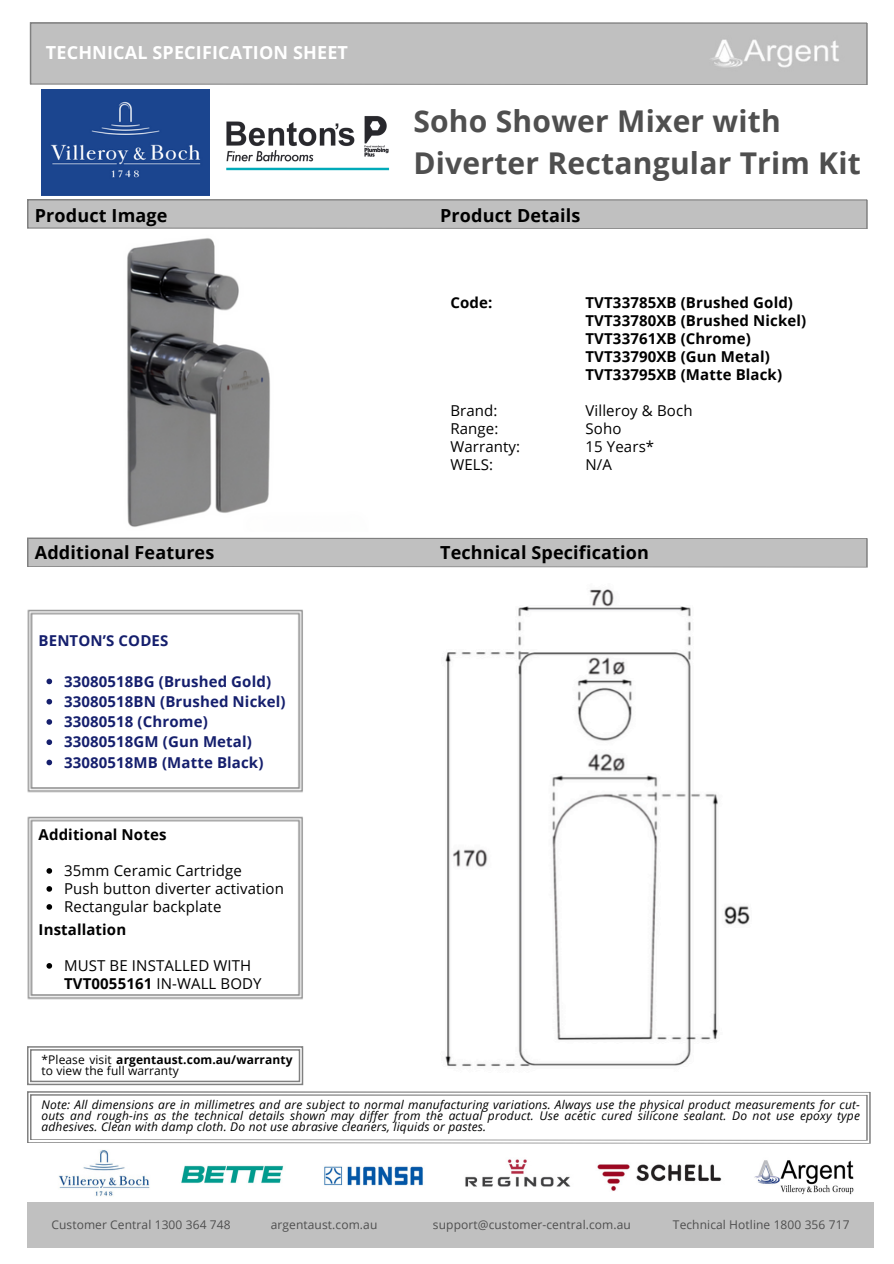
<style>
.page{position:relative;width:894px;height:1264px;background:#fff}
.page>*{position:absolute;margin:0;border:0;box-sizing:border-box;transform-origin:0 0}
.t1{font:700 30px/41.7px "Open Sans";letter-spacing:.01em;color:#4f4f4f}
.t2{font:700 18px "Open Sans";letter-spacing:.01em;color:#000}
.t3{font:700 18px "Open Sans";letter-spacing:.01em;color:#fff}
.t4{font:15px/18px "Open Sans";letter-spacing:.01em;color:#000}
.t5{font:700 15px/18px "Open Sans";letter-spacing:.01em;color:#000}
.t6{font:700 15px "Open Sans";letter-spacing:.01em;color:#151f6d}
.t7{font:italic 12px/11.2px "Open Sans";letter-spacing:.015em;color:#000;text-align:justify}
.t8{font:12px "Open Sans";letter-spacing:.01em;color:#4f4f4f}
.t9{font:12px/11.2px "Open Sans";letter-spacing:.01em;color:#000}
.s1{font-weight:700}
</style>
<div class="page">
<svg style="left:30px;top:22px;width:837px;height:63px;fill:#bababa"></svg>
<div style="left:33px;top:25px;width:831px;height:56px;background:#c0c0c0"></div>
<svg style="left:27px;top:199px;width:840px;height:30px"></svg>
<div style="left:27px;top:1202px;width:846px;height:45px;background:#c0c0c0"></div>
<img style="left:27px;top:609px;width:276px;height:184px">
<svg style="left:27px;top:537px;width:840px;height:30px"></svg>
<svg style="left:27px;top:1091px;width:843px;height:52px"></svg>
<svg style="left:27px;top:1046px;width:276px;height:39px"></svg>
<img style="left:58px;top:1150px;width:92px;height:46px">
<img style="left:181px;top:1165px;width:103px;height:18px">
<img style="left:324px;top:1166px;width:99px;height:20px">
<img style="left:465px;top:1159px;width:106px;height:28px">
<img style="left:597px;top:1164px;width:125px;height:27px">
<img style="left:754px;top:1160px;width:100px;height:35px">
<img style="left:41px;top:89px;width:168px;height:106px">
<img style="left:226px;top:116px;width:164px;height:55px">
<img style="left:27px;top:816px;width:276px;height:184px">
<img style="left:127px;top:238px;width:143px;height:289px">
<img style="left:445px;top:589px;width:305px;height:477px">
<svg style="left:46px;top:678px;width:6px;height:6px"></svg>
<svg style="left:46px;top:699px;width:6px;height:5px"></svg>
<svg style="left:46px;top:719px;width:6px;height:5px"></svg>
<svg style="left:46px;top:739px;width:6px;height:6px"></svg>
<svg style="left:46px;top:759px;width:6px;height:6px"></svg>
<svg style="left:46px;top:868px;width:6px;height:5px"></svg>
<svg style="left:46px;top:886px;width:6px;height:5px"></svg>
<svg style="left:46px;top:904px;width:6px;height:5px"></svg>
<svg style="left:46px;top:963px;width:6px;height:5px"></svg>
<h4 class="t3" style="left:46px;top:40px;width:303px">TECHNICAL SPECIFICATION SHEET</h4>
<p class="t2" style="left:35px;top:202px;width:134px">Product Image</p>
<p class="t2" style="left:35px;top:540px;width:181px">Additional Features</p>
<p class="t6" style="left:39px;top:630px;width:131px">BENTON’S CODES</p>
<p class="t6" style="left:64px;top:670px;width:208px">33080518BG (Brushed Gold)</p>
<p class="t6" style="left:64px;top:690px;width:223px">33080518BN (Brushed Nickel)</p>
<p class="t6" style="left:64px;top:711px;width:145px">33080518 (Chrome)</p>
<h5 class="t6" style="left:64px;top:731px;width:189px">33080518GM (Gun Metal)</h5>
<p class="t6" style="left:64px;top:751px;width:201px">33080518MB (Matte Black)</p>
<p class="t5" style="left:39px;top:825px;width:129px">Additional Notes</p>
<p class="t4" style="left:64px;top:861px;width:179px">35mm Ceramic Cartridge</p>
<h5 class="t4" style="left:64px;top:879px;width:221px">Push button diverter activation</h5>
<p class="t4" style="left:64px;top:897px;width:159px">Rectangular backplate</p>
<p class="t5" style="left:39px;top:920px;width:89px">Installation</p>
<p class="t4" style="left:64px;top:956px;width:199px">MUST BE INSTALLED WITH<br><span class="s1">TVT0055161</span> IN-WALL BODY</p>
<p class="t9" style="left:41px;top:1053px;width:252px">*Please visit <span class="s1">argentaust.com.au/warranty </span>to view the full warranty</p>
<h3 class="t1" style="left:413px;top:99px;width:449px">Soho Shower Mixer with<br>Diverter Rectangular Trim Kit</h3>
<p class="t2" style="left:440px;top:202px;width:142px">Product Details</p>
<p class="t5" style="left:450px;top:293px;width:43px">Code:</p>
<p class="t4" style="left:450px;top:401px;width:71px">Brand:<br>Range:<br>Warranty:<br>WELS:</p>
<p class="t5" style="left:585px;top:293px;width:222px">TVT33785XB (Brushed Gold)<br>TVT33780XB (Brushed Nickel)<br>TVT33761XB (Chrome)<br>TVT33790XB (Gun Metal)<br>TVT33795XB (Matte Black)</p>
<p class="t4" style="left:585px;top:401px;width:108px">Villeroy &amp; Boch<br>Soho<br>15 Years*<br>N/A</p>
<p class="t2" style="left:440px;top:540px;width:210px">Technical Specification</p>
<p class="t7" style="left:41px;top:1098px;width:819px">Note: All dimensions are in millimetres and are subject to normal manufacturing variations. Always use the physical product measurements for cut&shy;outs and rough-ins as the technical details shown may differ from the actual product. Use acetic cured silicone sealant. Do not use epoxy type adhesives. Clean with damp cloth. Do not use abrasive cleaners, liquids or pastes.</p>
<p class="t8" style="left:51px;top:1215px;width:181px">Customer Central 1300 364 748</p>
<p class="t8" style="left:271px;top:1215px;width:108px">argentaust.com.au</p>
<p class="t8" style="left:433px;top:1215px;width:199px">support@customer-central.com.au</p>
<p class="t8" style="left:672px;top:1215px;width:178px">Technical Hotline 1800 356 717</p>
</div>
